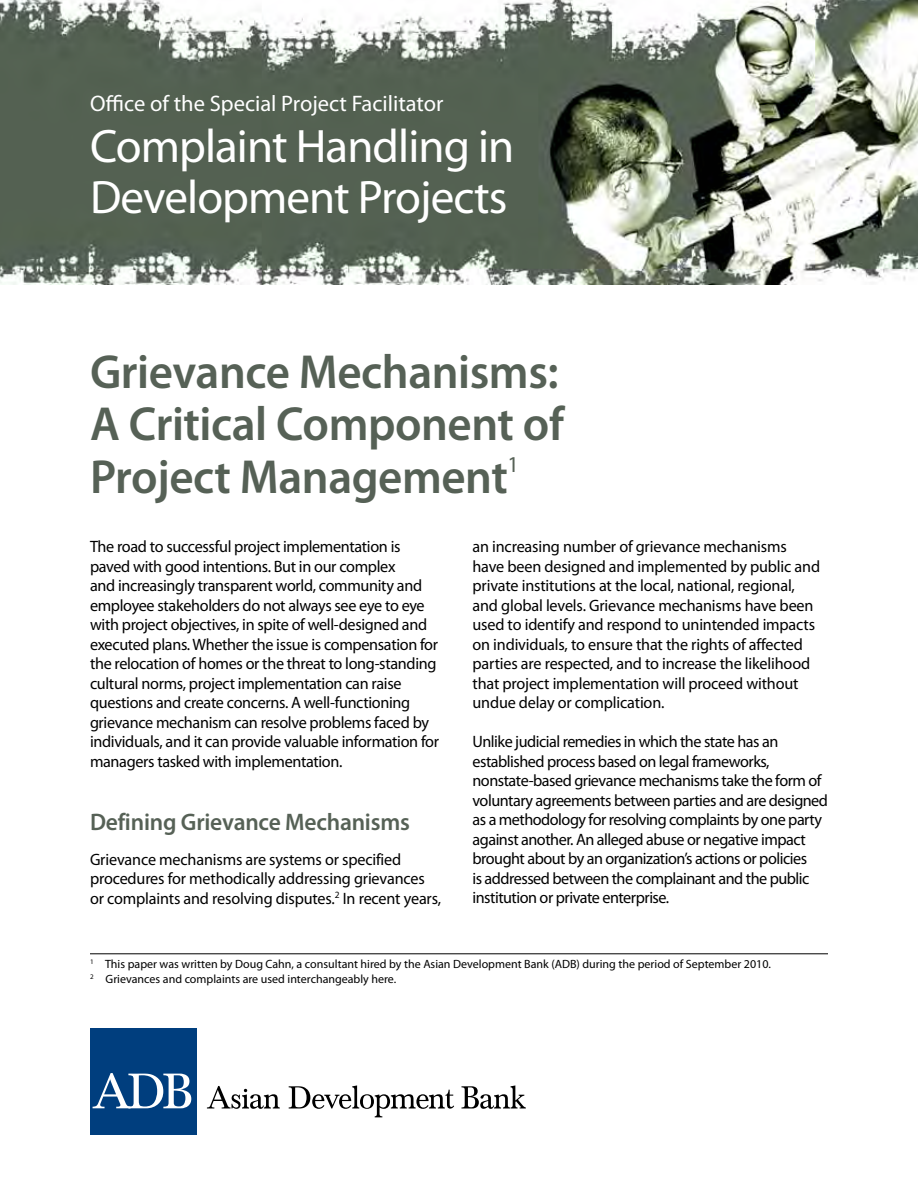
<style>
.page{position:relative;width:918px;height:1188px;background:#fff}
.page>*{position:absolute;margin:0;border:0;box-sizing:border-box;transform-origin:0 0}
.t1{font:600 48px/52.5px "Myriad Pro";letter-spacing:-.01em;color:#566156;text-align:justify}
.t2{font:47.1px/51px "Myriad Pro";letter-spacing:-.02em;color:#fff}
.t3{font:600 24px "Myriad Pro";letter-spacing:-.01em;color:#566156}
.t4{font:22.5px "Myriad Pro";color:#fff}
.t5{font:16.5px/19.5px "Myriad Pro";letter-spacing:-.02em;color:#000}
.t6{font:12px/15px "Myriad Pro";color:#000}
</style>
<div class="page">
<div style="left:90px;top:1029px;width:106px;height:106px;background:#003e7e"></div>
<svg style="left:93px;top:1073px;width:98px;height:35px"></svg>
<svg style="left:207px;top:1085px;width:319px;height:32px"></svg>
<img style="left:0;top:0;width:918px;height:285px">
<hr style="left:90px;top:953px;width:738px;height:1px;background:#000">
<h3 class="t4" style="left:90px;top:89px;width:355px">Office of the Special Project Facilitator</h3>
<h2 class="t2" style="left:90px;top:120px;width:426px">Complaint Handling in<br>Development Projects</h2>
<h1 class="t1" style="left:90px;top:344px;width:476px">Grievance Mechanisms:<br>A Critical Component of Project Management<sup>1</sup></h1>
<p class="t5" style="left:90px;top:537px;width:351px">The road to successful project implementation is paved with good intentions. But in our complex<br>and increasingly transparent world, community and employee stakeholders do not always see eye to eye with project objectives, in spite of well-designed and executed plans. Whether the issue is compensation for the relocation of homes or the threat to long-standing cultural norms, project implementation can raise questions and create concerns. A well-functioning grievance mechanism can resolve problems faced by individuals, and it can provide valuable information for managers tasked with implementation.</p>
<p class="t5" style="left:473px;top:537px;width:349px">an increasing number of grievance mechanisms have been designed and implemented by public and private institutions at the local, national, regional, and global levels. Grievance mechanisms have been used to identify and respond to unintended impacts on individuals, to ensure that the rights of affected parties are respected, and to increase the likelihood that project implementation will proceed without undue delay or complication.</p>
<p class="t5" style="left:473px;top:732px;width:357px">Unlike judicial remedies in which the state has an established process based on legal frameworks, nonstate-based grievance mechanisms take the form of voluntary agreements between parties and are designed as a methodology for resolving complaints by one party against another. An alleged abuse or negative impact brought about by an organization’s actions or policies<br>is addressed between the complainant and the public institution or private enterprise.</p>
<h3 class="t3" style="left:90px;top:807px;width:321px">Defining Grievance Mechanisms</h3>
<p class="t5" style="left:90px;top:849px;width:353px">Grievance mechanisms are systems or specified procedures for methodically addressing grievances or complaints and resolving disputes.<sup>2</sup> In recent years,</p>
<p class="t6" style="left:90px;top:956px;width:683px"><sup>1</sup> This paper was written by Doug Cahn, a consultant hired by the Asian Development Bank (ADB) during the period of September 2010.<br><sup>2</sup> Grievances and complaints are used interchangeably here.</p>
</div>
